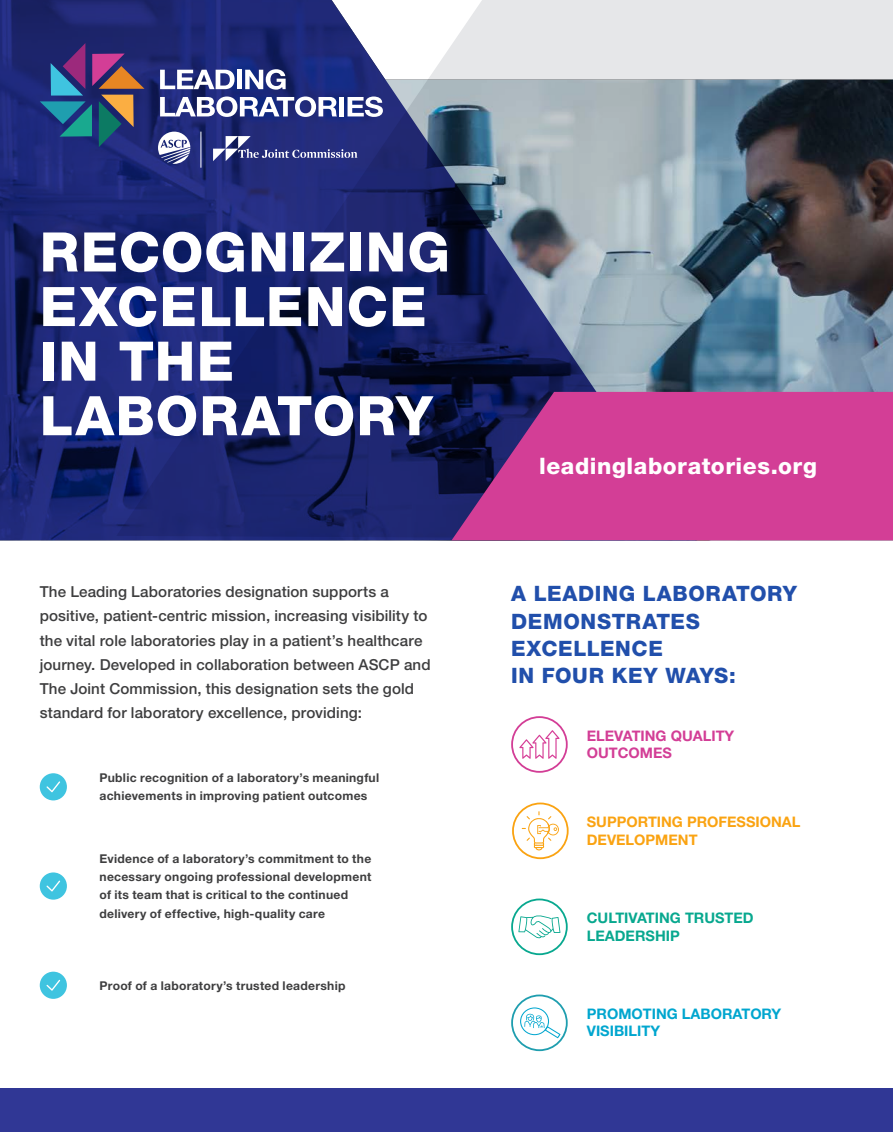
<style>
.page{position:relative;width:893px;height:1132px;background:#fff}
.page>*{position:absolute;margin:0;border:0;box-sizing:border-box;transform-origin:0 0}
.t1{font:800 54.6px/54.6px "Helvetica Neue LT Std";letter-spacing:.025em;color:#fff}
.t2{font:800 22.65px "Helvetica Neue LT Std";letter-spacing:.025em;color:#fff}
.t3{font:800 21.15px/27.3px "Helvetica Neue LT Std";letter-spacing:.03em;color:#214fab}
.t4{font:500 15.15px/24.3px "Helvetica Neue LT Std";letter-spacing:.005em;color:#3e3e3f}
.t5{font:700 14.55px/17.4px "Helvetica Neue LT Std";color:#faa312}
.t6{font:700 14.55px/17.4px "Helvetica Neue LT Std";color:#00a6cf}
.t7{font:700 14.55px/17.4px "Helvetica Neue LT Std";color:#08a88f}
.t8{font:700 14.55px/17.4px "Helvetica Neue LT Std";color:#d33e96}
.t9{font:700 12.15px/18.1px "Helvetica Neue LT Std";letter-spacing:.02em;color:#3e3e3f}
</style>
<div class="page">
<svg style="left:0;top:0;width:451px;height:540px;background:#1b2571"></svg>
<svg style="left:116px;top:0;width:777px;height:539px;background:#545f88"></svg>
<svg style="left:451px;top:392px;width:442px;height:148px;background:#bb398d"></svg>
<svg style="left:51px;top:43px;width:34px;height:52px;background:#4a5291"></svg>
<svg style="left:40px;top:101px;width:52px;height:36px;background:#1c6c8e"></svg>
<svg style="left:99px;top:95px;width:35px;height:52px;background:#576563"></svg>
<svg style="left:92px;top:54px;width:52px;height:35px;background:#8b4966"></svg>
<svg style="left:160px;top:70px;width:75px;height:19px"></svg>
<div style="left:237px;top:70px;width:5px;height:19px;background:#fff"></div>
<svg style="left:245px;top:69px;width:41px;height:21px"></svg>
<svg style="left:160px;top:96px;width:177px;height:21px"></svg>
<div style="left:339px;top:97px;width:5px;height:19px;background:#fff"></div>
<svg style="left:348px;top:96px;width:35px;height:21px"></svg>
<svg style="left:158px;top:132px;width:32px;height:32px"></svg>
<hr style="left:201px;top:132px;width:1px;height:36px;background:#fff">
<svg style="left:213px;top:136px;width:144px;height:25px;background:#4a5192"></svg>
<div style="left:0;top:1088px;width:893px;height:43px;background:#303795"></div>
<div style="left:40px;top:773px;width:27px;height:27px;background:#3fc4e0;border-radius:50%"></div>
<svg style="left:46px;top:781px;width:14px;height:11px"></svg>
<svg style="left:512px;top:716px;width:55px;height:55px"></svg>
<div style="left:511px;top:716px;width:57px;height:56px;border:2px solid #d33e96;border-radius:50%"></div>
<svg style="left:519px;top:729px;width:40px;height:29px"></svg>
<div style="left:511px;top:898px;width:57px;height:56px;border:2px solid #08a88f;border-radius:50%"></div>
<svg style="left:518px;top:915px;width:42px;height:22px"></svg>
<div style="left:511px;top:994px;width:57px;height:56px;border:2px solid #1f9eaf;border-radius:50%"></div>
<svg style="left:520px;top:1007px;width:40px;height:30px"></svg>
<svg style="left:513px;top:803px;width:55px;height:54px"></svg>
<div style="left:512px;top:802px;width:57px;height:56px;border:2px solid #faa312;border-radius:50%"></div>
<svg style="left:522px;top:811px;width:37px;height:39px"></svg>
<div style="left:40px;top:872px;width:27px;height:27px;background:#3fc4e0;border-radius:50%"></div>
<svg style="left:46px;top:880px;width:14px;height:11px"></svg>
<div style="left:40px;top:971px;width:27px;height:27px;background:#3fc4e0;border-radius:50%"></div>
<svg style="left:46px;top:979px;width:14px;height:11px"></svg>
<p class="t1" style="left:40px;top:224px;width:412px">RECOGNIZING<br>EXCELLENCE<br>IN THE<br>LABORATORY</p>
<p class="t4" style="left:40px;top:579px;width:392px">The Leading Laboratories designation supports a positive, patient-centric mission, increasing visibility to the vital role laboratories play in a patient’s healthcare journey. Developed in collaboration between ASCP and The Joint Commission, this designation sets the gold standard for laboratory excellence, providing:</p>
<p class="t9" style="left:100px;top:768px;width:281px">Public recognition of a laboratory’s meaningful achievements in improving patient outcomes</p>
<p class="t9" style="left:100px;top:849px;width:273px">Evidence of a laboratory’s commitment to the necessary ongoing professional development of its team that is critical to the continued delivery of effective, high-quality care</p>
<p class="t9" style="left:100px;top:975px;width:248px">Proof of a laboratory’s trusted leadership</p>
<p class="t2" style="left:539px;top:452px;width:279px">leadinglaboratories.org</p>
<p class="t3" style="left:511px;top:580px;width:287px">A LEADING LABORATORY<br>DEMONSTRATES<br>EXCELLENCE<br>IN FOUR KEY WAYS:</p>
<p class="t8" style="left:587px;top:726px;width:149px">ELEVATING QUALITY<br>OUTCOMES</p>
<p class="t5" style="left:587px;top:812px;width:215px">SUPPORTING PROFESSIONAL<br>DEVELOPMENT</p>
<p class="t7" style="left:587px;top:908px;width:168px">CULTIVATING TRUSTED<br>LEADERSHIP</p>
<p class="t6" style="left:587px;top:1003px;width:196px">PROMOTING LABORATORY<br>VISIBILITY</p>
</div>
